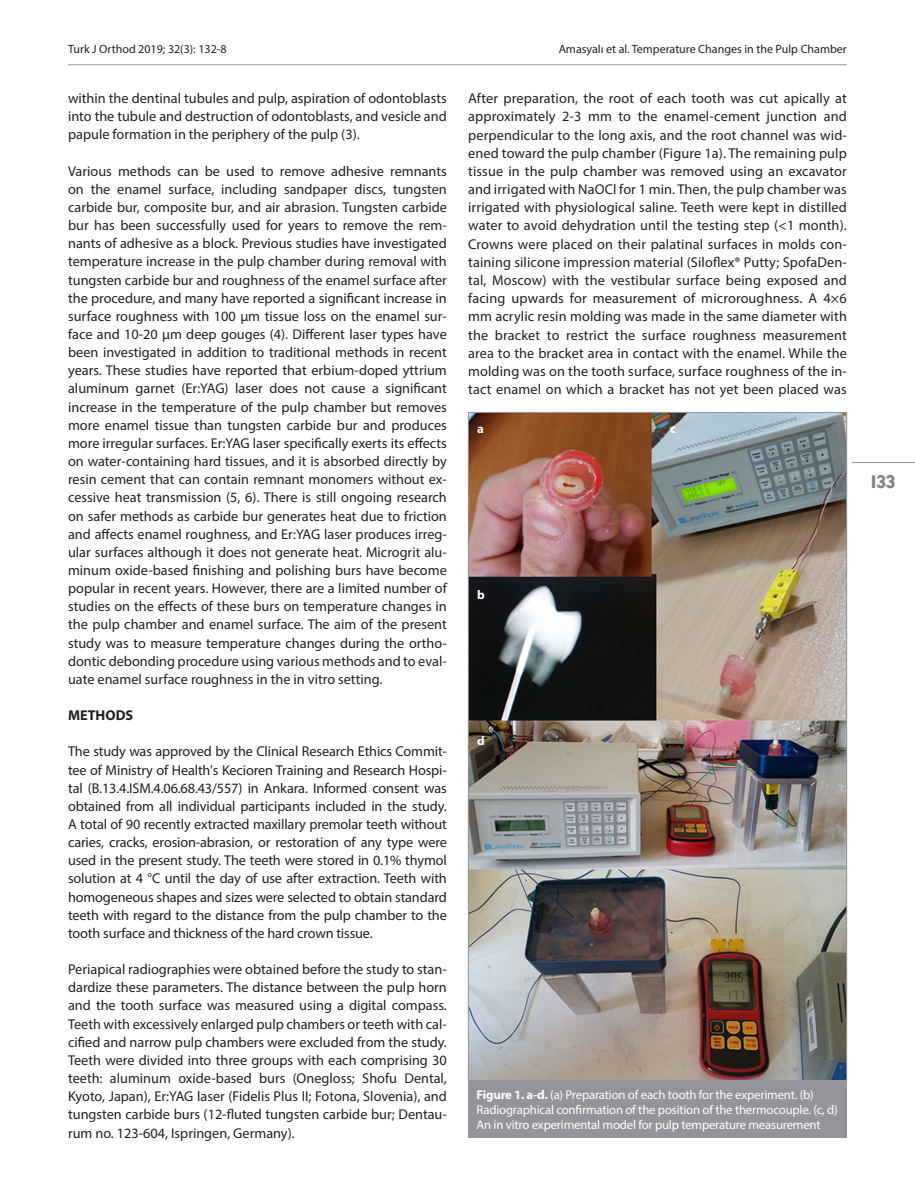
<style>
.page{position:relative;width:915px;height:1191px;background:#fff}
.page>*{position:absolute;margin:0;border:0;box-sizing:border-box;transform-origin:0 0}
.t1{font:18px "billcorporatenarrow super";color:#808285}
.t2{font:14.25px/18.1px "Myriad Pro";color:#231f20;text-align:justify}
.t3{font:700 14.25px "Myriad Pro";color:#231f20}
.t4{font:12.75px/15.3px "Myriad Pro";letter-spacing:-.015em;color:#fff}
.t5{font:700 12.75px "Myriad Pro";color:#fff}
.t6{font:12px "Myriad Pro";color:#231f20}
.s1{font-weight:700}
</style>
<div class="page">
<hr style="left:68px;top:64px;width:778px;height:1px;background:#939598">
<hr style="left:851px;top:462px;width:63px;height:1px;background:#939598">
<img style="left:470px;top:414px;width:374px;height:665px">
<div style="left:468px;top:1080px;width:378px;height:57px;background:#939598"></div>
<p class="t6" style="left:68px;top:42px;width:160px">Turk J Orthod 2019; 32(3): 132-8</p>
<p class="t6" style="left:558px;top:42px;width:289px">Amasyalı et al. Temperature Changes in the Pulp Chamber</p>
<p class="t2" style="left:68px;top:89px;width:380px">within the dentinal tubules and pulp, aspiration of odontoblasts into the tubule and destruction of odontoblasts, and vesicle and papule formation in the periphery of the pulp (3).</p>
<p class="t2" style="left:68px;top:162px;width:380px">Various methods can be used to remove adhesive remnants on the enamel surface, including sandpaper discs, tungsten carbide bur, composite bur, and air abrasion. Tungsten carbide bur has been successfully used for years to remove the rem&shy;nants of adhesive as a block. Previous studies have investigated temperature increase in the pulp chamber during removal with tungsten carbide bur and roughness of the enamel surface after the procedure, and many have reported a significant increase in surface roughness with 100 µm tissue loss on the enamel sur&shy;face and 10-20 µm deep gouges (4). Different laser types have been investigated in addition to traditional methods in recent years. These studies have reported that erbium-doped yttrium aluminum garnet (Er:YAG) laser does not cause a significant increase in the temperature of the pulp chamber but removes more enamel tissue than tungsten carbide bur and produces more irregular surfaces. Er:YAG laser specifically exerts its effects on water-containing hard tissues, and it is absorbed directly by resin cement that can contain remnant monomers without ex&shy;cessive heat transmission (5, 6). There is still ongoing research on safer methods as carbide bur generates heat due to friction and affects enamel roughness, and Er:YAG laser produces irreg&shy;ular surfaces although it does not generate heat. Microgrit alu&shy;minum oxide-based finishing and polishing burs have become popular in recent years. However, there are a limited number of studies on the effects of these burs on temperature changes in the pulp chamber and enamel surface. The aim of the present study was to measure temperature changes during the ortho&shy;dontic debonding procedure using various methods and to eval&shy;uate enamel surface roughness in the in vitro setting.</p>
<p class="t3" style="left:68px;top:706px;width:67px">METHODS</p>
<p class="t2" style="left:68px;top:742px;width:380px">The study was approved by the Clinical Research Ethics Commit&shy;tee of Ministry of Health's Kecioren Training and Research Hospi&shy;tal (B.13.4.ISM.4.06.68.43/557) in Ankara. Informed consent was obtained from all individual participants included in the study.<br>A total of 90 recently extracted maxillary premolar teeth without caries, cracks, erosion-abrasion, or restoration of any type were used in the present study. The teeth were stored in 0.1% thymol solution at 4 °C until the day of use after extraction. Teeth with homogeneous shapes and sizes were selected to obtain standard teeth with regard to the distance from the pulp chamber to the tooth surface and thickness of the hard crown tissue.</p>
<p class="t2" style="left:68px;top:960px;width:380px">Periapical radiographies were obtained before the study to stan&shy;dardize these parameters. The distance between the pulp horn and the tooth surface was measured using a digital compass.<br>Teeth with excessively enlarged pulp chambers or teeth with cal&shy;cified and narrow pulp chambers were excluded from the study.<br>Teeth were divided into three groups with each comprising 30 teeth: aluminum oxide-based burs (Onegloss; Shofu Dental, Kyoto, Japan), Er:YAG laser (Fidelis Plus II; Fotona, Slovenia), and tungsten carbide burs (12-fluted tungsten carbide bur; Dentau&shy;rum no. 123-604, Ispringen, Germany).</p>
<p class="t2" style="left:468px;top:89px;width:380px">After preparation, the root of each tooth was cut apically at approximately 2-3 mm to the enamel-cement junction and perpendicular to the long axis, and the root channel was wid&shy;ened toward the pulp chamber (Figure 1a). The remaining pulp tissue in the pulp chamber was removed using an excavator and irrigated with NaOCl for 1 min. Then, the pulp chamber was irrigated with physiological saline. Teeth were kept in distilled water to avoid dehydration until the testing step (&lt;1 month).<br>Crowns were placed on their palatinal surfaces in molds con&shy;taining silicone impression material (Siloflex® Putty; SpofaDen&shy;tal, Moscow) with the vestibular surface being exposed and facing upwards for measurement of microroughness. A 4×6 mm acrylic resin molding was made in the same diameter with the bracket to restrict the surface roughness measurement area to the bracket area in contact with the enamel. While the molding was on the tooth surface, surface roughness of the in&shy;tact enamel on which a bracket has not yet been placed was</p>
<p class="t5" style="left:477px;top:420px;width:8px">a</p>
<p class="t5" style="left:670px;top:420px;width:7px">c</p>
<p class="t5" style="left:477px;top:586px;width:9px">b</p>
<p class="t5" style="left:477px;top:732px;width:9px">d</p>
<p class="t4" style="left:476px;top:1086px;width:362px"><span class="s1">Figure 1. a-d.</span> (a) Preparation of each tooth for the experiment. (b)<br>Radiographical confirmation of the position of the thermocouple. (c, d)<br>An in vitro experimental model for pulp temperature measurement</p>
<p class="t1" style="left:871px;top:469px;width:25px">133</p>
</div>
